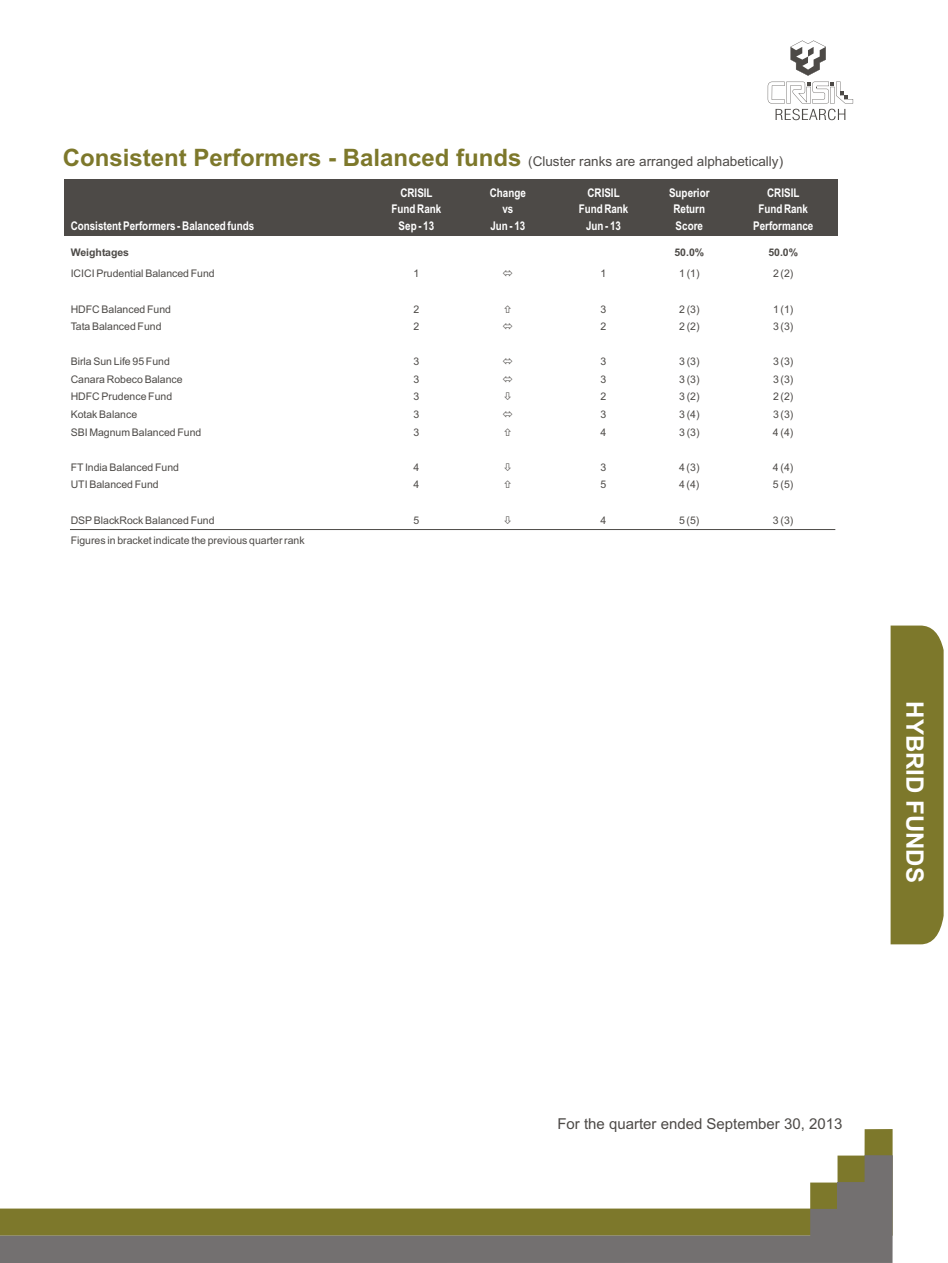
<style>
.page{position:relative;width:948px;height:1263px;background:#fff}
.page>*{position:absolute;margin:0;border:0;box-sizing:border-box;transform-origin:0 0}
.t1{font:700 24px "Arial";color:#fff}
.t2{font:15px "Arial";color:#4d4a47}
.t3{font:13.5px "Arial";color:#4d4a47}
.t4{font:700 12px "Arial Narrow";color:#fff}
.t5{font:10.5px "Arial";color:#4d4a47}
.t6{font:700 10.5px "Arial";color:#4d4a47}
.s1{font-weight:700;font-size:24px;color:#7d782b}
</style>
<div class="page">
<svg style="left:864px;top:1129px;width:29px;height:26px"></svg>
<svg style="left:0;top:1155px;width:893px;height:108px"></svg>
<svg style="left:791px;top:40px;width:35px;height:36px"></svg>
<svg style="left:768px;top:82px;width:85px;height:38px"></svg>
<hr style="left:70px;top:529px;width:765px;height:1px;background:#4d4a47">
<div style="left:65px;top:180px;width:773px;height:56px;background:#4d4a47"></div>
<div style="left:891px;top:625px;width:53px;height:319px;background:#7d782b"></div>
<p class="t3" style="left:63px;top:156px;width:722px"><span class="s1">Consistent Performers - Balanced funds</span> (Cluster ranks are arranged alphabetically)</p>
<p class="t4" style="left:400px;top:188px;width:34px">CRISIL</p>
<p class="t4" style="left:490px;top:188px;width:38px">Change</p>
<p class="t4" style="left:587px;top:188px;width:34px">CRISIL</p>
<p class="t4" style="left:392px;top:205px;width:51px">Fund Rank</p>
<p class="t4" style="left:502px;top:205px;width:12px">vs</p>
<p class="t4" style="left:579px;top:205px;width:51px">Fund Rank</p>
<p class="t4" style="left:399px;top:221px;width:37px">Sep - 13</p>
<p class="t4" style="left:490px;top:221px;width:36px">Jun - 13</p>
<p class="t4" style="left:586px;top:221px;width:36px">Jun - 13</p>
<p class="t4" style="left:669px;top:188px;width:42px">Superior</p>
<p class="t4" style="left:767px;top:188px;width:34px">CRISIL</p>
<p class="t4" style="left:673px;top:205px;width:33px">Return</p>
<p class="t4" style="left:758px;top:205px;width:51px">Fund Rank</p>
<p class="t4" style="left:71px;top:221px;width:185px">Consistent Performers - Balanced funds</p>
<p class="t4" style="left:676px;top:221px;width:29px">Score</p>
<p class="t4" style="left:753px;top:221px;width:62px">Performance</p>
<p class="t6" style="left:71px;top:249px;width:60px">Weightages</p>
<p class="t6" style="left:674px;top:249px;width:31px">50.0%</p>
<p class="t6" style="left:768px;top:249px;width:31px">50.0%</p>
<p class="t5" style="left:71px;top:270px;width:146px">ICICI Prudential Balanced Fund</p>
<p class="t5" style="left:414px;top:270px;width:7px">1</p>
<p class="t5" style="left:601px;top:270px;width:7px">1</p>
<p class="t5" style="left:679px;top:270px;width:22px">1 (1)</p>
<p class="t5" style="left:773px;top:270px;width:22px">2 (2)</p>
<p class="t5" style="left:71px;top:305px;width:102px">HDFC Balanced Fund</p>
<p class="t5" style="left:414px;top:305px;width:7px">2</p>
<p class="t5" style="left:601px;top:305px;width:7px">3</p>
<p class="t5" style="left:679px;top:305px;width:22px">2 (3)</p>
<p class="t5" style="left:773px;top:305px;width:22px">1 (1)</p>
<p class="t5" style="left:71px;top:322px;width:92px">Tata Balanced Fund</p>
<p class="t5" style="left:414px;top:322px;width:7px">2</p>
<p class="t5" style="left:601px;top:322px;width:7px">2</p>
<p class="t5" style="left:679px;top:322px;width:22px">2 (2)</p>
<p class="t5" style="left:773px;top:322px;width:22px">3 (3)</p>
<p class="t5" style="left:71px;top:358px;width:101px">Birla Sun Life 95 Fund</p>
<p class="t5" style="left:414px;top:358px;width:7px">3</p>
<p class="t5" style="left:601px;top:358px;width:7px">3</p>
<p class="t5" style="left:679px;top:358px;width:22px">3 (3)</p>
<p class="t5" style="left:773px;top:358px;width:22px">3 (3)</p>
<p class="t5" style="left:71px;top:375px;width:114px">Canara Robeco Balance</p>
<p class="t5" style="left:414px;top:375px;width:7px">3</p>
<p class="t5" style="left:601px;top:375px;width:7px">3</p>
<p class="t5" style="left:679px;top:375px;width:22px">3 (3)</p>
<p class="t5" style="left:773px;top:375px;width:22px">3 (3)</p>
<p class="t5" style="left:71px;top:393px;width:103px">HDFC Prudence Fund</p>
<p class="t5" style="left:414px;top:393px;width:7px">3</p>
<p class="t5" style="left:601px;top:393px;width:7px">2</p>
<p class="t5" style="left:679px;top:393px;width:22px">3 (2)</p>
<p class="t5" style="left:773px;top:393px;width:22px">2 (2)</p>
<p class="t5" style="left:71px;top:410px;width:68px">Kotak Balance</p>
<p class="t5" style="left:414px;top:410px;width:7px">3</p>
<p class="t5" style="left:601px;top:410px;width:7px">3</p>
<p class="t5" style="left:679px;top:410px;width:22px">3 (4)</p>
<p class="t5" style="left:773px;top:410px;width:22px">3 (3)</p>
<p class="t5" style="left:71px;top:428px;width:132px">SBI Magnum Balanced Fund</p>
<p class="t5" style="left:413px;top:428px;width:7px">3</p>
<p class="t5" style="left:601px;top:428px;width:7px">4</p>
<p class="t5" style="left:679px;top:428px;width:22px">3 (3)</p>
<p class="t5" style="left:773px;top:428px;width:22px">4 (4)</p>
<p class="t5" style="left:71px;top:463px;width:110px">FT India Balanced Fund</p>
<p class="t5" style="left:413px;top:463px;width:7px">4</p>
<p class="t5" style="left:601px;top:463px;width:7px">3</p>
<p class="t5" style="left:679px;top:463px;width:22px">4 (3)</p>
<p class="t5" style="left:773px;top:463px;width:22px">4 (4)</p>
<p class="t5" style="left:71px;top:481px;width:90px">UTI Balanced Fund</p>
<p class="t5" style="left:413px;top:481px;width:7px">4</p>
<p class="t5" style="left:601px;top:481px;width:7px">5</p>
<p class="t5" style="left:679px;top:481px;width:22px">4 (4)</p>
<p class="t5" style="left:773px;top:481px;width:22px">5 (5)</p>
<p class="t5" style="left:71px;top:516px;width:145px">DSP BlackRock Balanced Fund</p>
<p class="t5" style="left:413px;top:516px;width:7px">5</p>
<p class="t5" style="left:601px;top:516px;width:7px">4</p>
<p class="t5" style="left:679px;top:516px;width:22px">5 (5)</p>
<p class="t5" style="left:773px;top:516px;width:22px">3 (3)</p>
<p class="t5" style="left:71px;top:536px;width:235px">Figures in bracket indicate the previous quarter rank</p>
<h1 class="t1" style="left:924px;top:701px;width:183px;rotate:90deg">HYBRID FUNDS</h1>
<h2 class="t2" style="left:557px;top:1118px;width:287px">For the quarter ended September 30, 2013</h2>
</div>
